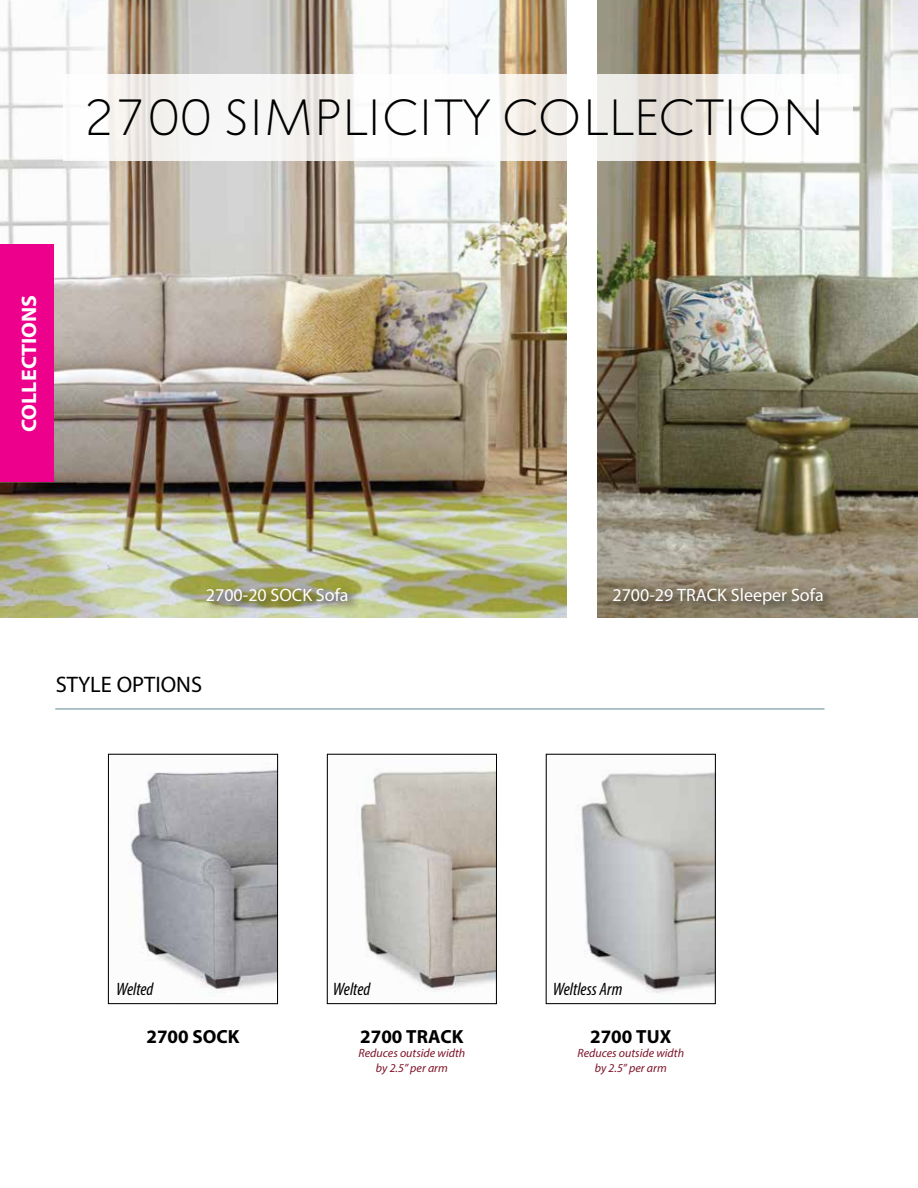
<style>
.page{position:relative;width:918px;height:1188px;background:#fff}
.page>*{position:absolute;margin:0;border:0;box-sizing:border-box;transform-origin:0 0}
.t1{font:200 49.5px "Creo";color:#000}
.t2{font:22.5px "Myriad Pro";color:#000}
.t3{font:700 21px "Myriad Pro";color:#fff;scale:1.05 1}
.t4{font:700 19.05px "Myriad Pro";color:#000}
.t5{font:18px "Myriad Pro";color:#fff}
.t6{font:italic condensed 18px "Myriad Pro";color:#000}
.t7{font:italic 12px/14.4px "Myriad Pro";color:#7e1428;text-align:center}
</style>
<div class="page">
<img style="left:0;top:0;width:567px;height:617px">
<img style="left:598px;top:0;width:320px;height:617px">
<div style="left:204px;top:585px;width:156px;height:29px;background:#000;opacity:.75"></div>
<hr style="left:55px;top:708px;width:770px;height:2px;background:#93b0b5">
<div style="left:0;top:245px;width:54px;height:237px;background:#ec008c"></div>
<div style="left:611px;top:585px;width:224px;height:31px;background:#000;opacity:.75"></div>
<img style="left:130px;top:769px;width:146px;height:227px">
<div style="left:108px;top:754px;width:170px;height:250px;border:1px solid #000"></div>
<img style="left:358px;top:770px;width:137px;height:222px">
<div style="left:327px;top:754px;width:170px;height:250px;border:1px solid #000"></div>
<img style="left:578px;top:772px;width:136px;height:221px">
<div style="left:546px;top:754px;width:170px;height:250px;border:1px solid #000"></div>
<svg style="left:63px;top:75px;width:789px;height:86px;fill:#f7f7f6"></svg>
<h1 class="t1" style="left:83px;top:88px;width:744px">2700 SIMPLICITY COLLECTION</h1>
<h3 class="t3" style="left:16px;top:432px;width:132px;rotate:-90deg">COLLECTIONS</h3>
<h3 class="t5" style="left:206px;top:584px;width:144px">2700-20 SOCK Sofa</h3>
<h2 class="t2" style="left:56px;top:671px;width:148px">STYLE OPTIONS</h2>
<h3 class="t5" style="left:612px;top:584px;width:213px">2700-29 TRACK Sleeper Sofa</h3>
<h3 class="t6" style="left:116px;top:979px;width:39px">Welted</h3>
<h3 class="t4" style="left:146px;top:1024px;width:95px">2700 SOCK</h3>
<h3 class="t6" style="left:333px;top:979px;width:39px">Welted</h3>
<h3 class="t4" style="left:360px;top:1024px;width:105px">2700 TRACK</h3>
<p class="t7" style="left:359px;top:1046px;width:108px">Reduces outside width by 2.5” per arm</p>
<h3 class="t6" style="left:553px;top:979px;width:71px">Weltless Arm</h3>
<h3 class="t4" style="left:590px;top:1024px;width:83px">2700 TUX</h3>
<p class="t7" style="left:577px;top:1046px;width:108px">Reduces outside width by 2.5” per arm</p>
</div>
